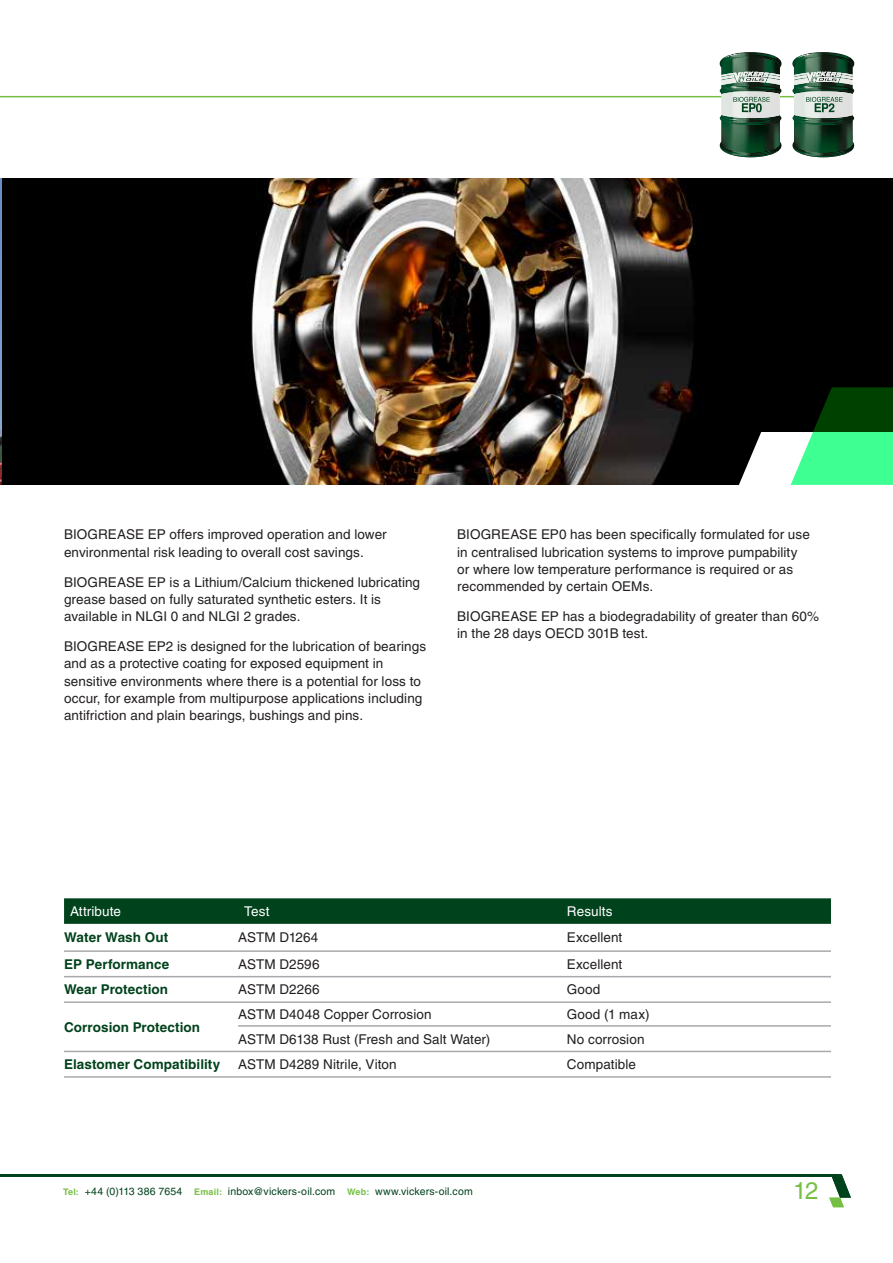
<style>
.page{position:relative;width:893px;height:1263px;background:#fff}
.page>*{position:absolute;margin:0;border:0;box-sizing:border-box;transform-origin:0 0}
.t1{font:24px "Helvetica LT Pro";color:#75c043}
.t2{font:13.5px/17.2px "Helvetica LT Pro";letter-spacing:.005em;color:#231f20}
.t3{font:700 13.5px "Helvetica LT Pro";letter-spacing:.005em;color:#00421c}
.t4{font:13.5px "Helvetica LT Pro";letter-spacing:.005em;color:#fff}
.t5{font:10.5px "Helvetica LT Pro";letter-spacing:.02em;color:#00421c}
.s1{font-weight:700;font-size:9px;color:#75c043}
</style>
<div class="page">
<img style="left:1px;top:179px;width:892px;height:306px">
<svg style="left:720px;top:387px;width:173px;height:98px"></svg>
<svg style="left:64px;top:898px;width:767px;height:26px;background:#044520"></svg>
<hr style="left:64px;top:950px;width:174px;height:2px;background:#a7a9ac">
<hr style="left:238px;top:950px;width:329px;height:2px;background:#a7a9ac">
<hr style="left:567px;top:950px;width:264px;height:2px;background:#a7a9ac">
<hr style="left:64px;top:976px;width:174px;height:1px;background:#a7a9ac">
<hr style="left:238px;top:976px;width:329px;height:1px;background:#a7a9ac">
<hr style="left:567px;top:976px;width:264px;height:1px;background:#a7a9ac">
<hr style="left:64px;top:1001px;width:174px;height:2px;background:#a7a9ac">
<hr style="left:238px;top:1001px;width:329px;height:2px;background:#a7a9ac">
<hr style="left:567px;top:1001px;width:264px;height:2px;background:#a7a9ac">
<hr style="left:238px;top:1025px;width:329px;height:2px;background:#a7a9ac">
<hr style="left:567px;top:1025px;width:264px;height:2px;background:#a7a9ac">
<hr style="left:64px;top:1051px;width:174px;height:1px;background:#a7a9ac">
<hr style="left:238px;top:1051px;width:329px;height:1px;background:#a7a9ac">
<hr style="left:567px;top:1051px;width:264px;height:1px;background:#a7a9ac">
<hr style="left:64px;top:1076px;width:174px;height:2px;background:#a7a9ac">
<hr style="left:238px;top:1076px;width:329px;height:2px;background:#a7a9ac">
<hr style="left:567px;top:1076px;width:264px;height:2px;background:#a7a9ac">
<hr style="left:0;top:96px;width:831px;height:1px;background:#75c043">
<svg style="left:792px;top:136px;width:63px;height:21px"></svg>
<img style="left:794px;top:112px;width:59px;height:6px">
<svg style="left:792px;top:52px;width:62px;height:60px;background:#80968a"></svg>
<svg style="left:720px;top:136px;width:62px;height:21px"></svg>
<img style="left:721px;top:112px;width:59px;height:6px">
<svg style="left:720px;top:52px;width:61px;height:60px;background:#7e9588"></svg>
<hr style="left:0;top:1174px;width:839px;height:3px;background:#00421c">
<svg style="left:829px;top:1174px;width:22px;height:33px"></svg>
<p class="t2" style="left:64px;top:526px;width:324px">BIOGREASE EP offers improved operation and lower environmental risk leading to overall cost savings.</p>
<p class="t2" style="left:64px;top:573px;width:358px">BIOGREASE EP is a Lithium/Calcium thickened lubricating grease based on fully saturated synthetic esters. It is available in NLGI 0 and NLGI 2 grades.</p>
<p class="t2" style="left:64px;top:638px;width:364px">BIOGREASE EP2 is designed for the lubrication of bearings and as a protective coating for exposed equipment in sensitive environments where there is a potential for loss to occur, for example from multipurpose applications including antifriction and plain bearings, bushings and pins.</p>
<p class="t2" style="left:457px;top:526px;width:354px">BIOGREASE EP0 has been specifically formulated for use in centralised lubrication systems to improve pumpability or where low temperature performance is required or as recommended by certain OEMs.</p>
<p class="t2" style="left:457px;top:608px;width:363px">BIOGREASE EP has a biodegradability of greater than 60% in the 28 days OECD 301B test.</p>
<p class="t4" style="left:70px;top:903px;width:52px">Attribute</p>
<p class="t4" style="left:244px;top:903px;width:27px">Test</p>
<p class="t4" style="left:567px;top:903px;width:47px">Results</p>
<p class="t3" style="left:64px;top:929px;width:106px">Water Wash Out</p>
<p class="t2" style="left:238px;top:928px;width:82px">ASTM D1264</p>
<p class="t2" style="left:567px;top:928px;width:57px">Excellent</p>
<p class="t3" style="left:64px;top:956px;width:107px">EP Performance</p>
<p class="t2" style="left:238px;top:955px;width:83px">ASTM D2596</p>
<p class="t2" style="left:567px;top:955px;width:57px">Excellent</p>
<p class="t3" style="left:64px;top:981px;width:106px">Wear Protection</p>
<p class="t2" style="left:238px;top:981px;width:83px">ASTM D2266</p>
<p class="t2" style="left:567px;top:981px;width:35px">Good</p>
<p class="t3" style="left:64px;top:1019px;width:138px">Corrosion Protection</p>
<p class="t2" style="left:238px;top:1005px;width:195px">ASTM D4048 Copper Corrosion</p>
<p class="t2" style="left:567px;top:1005px;width:84px">Good (1 max)</p>
<p class="t2" style="left:238px;top:1030px;width:254px">ASTM D6138 Rust (Fresh and Salt Water)</p>
<p class="t2" style="left:567px;top:1030px;width:79px">No corrosion</p>
<p class="t3" style="left:64px;top:1056px;width:158px">Elastomer Compatibility</p>
<p class="t2" style="left:238px;top:1056px;width:160px">ASTM D4289 Nitrile, Viton</p>
<p class="t2" style="left:567px;top:1056px;width:71px">Compatible</p>
<p class="t5" style="left:63px;top:1185px;width:411px"><span class="s1">Tel:</span> +44 (0)113 386 7654 <span class="s1">Email:</span> inbox@vickers-oil.com <span class="s1">Web:</span> www.vickers-oil.com</p>
<h1 class="t1" style="left:793px;top:1177px;width:27px">12</h1>
</div>
